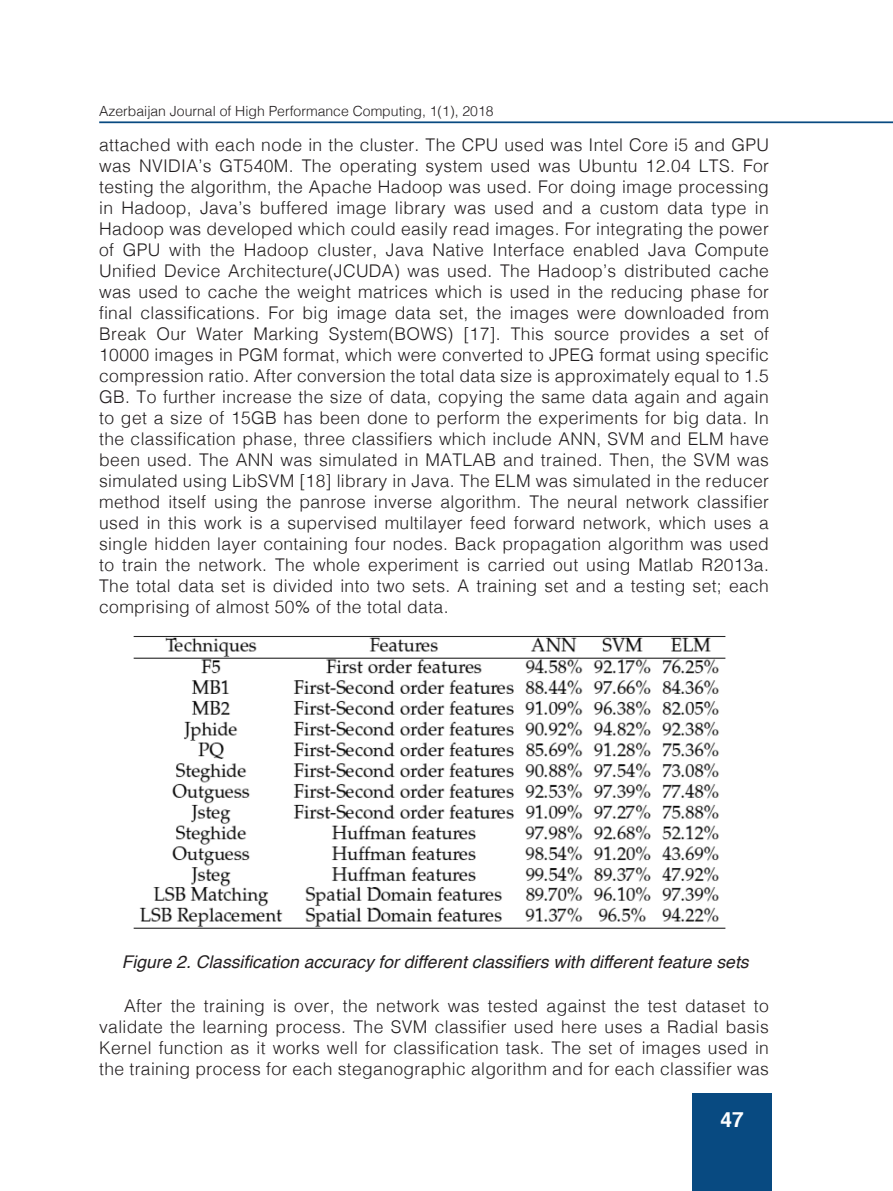
<style>
.page{position:relative;width:893px;height:1191px;background:#fff}
.page>*{position:absolute;margin:0;border:0;box-sizing:border-box;transform-origin:0 0}
.t1{font:700 21px "Helvetica";color:#fff}
.t2{font:300 17.5px/21px "Helvetica";letter-spacing:.02em;color:#231f20;text-align:justify}
.t3{font:italic 17.5px "Helvetica";color:#231f20}
.t4{font:300 14px "Helvetica";color:#231f20}
</style>
<div class="page">
<div style="left:693px;top:1093px;width:79px;height:98px;background:#084a81"></div>
<hr style="left:99px;top:121px;width:794px;height:2px;background:#084a81">
<img style="left:133px;top:636px;width:593px;height:293px">
<p class="t4" style="left:99px;top:99px;width:396px">Azerbaijan Journal of High Performance Computing, 1(1), 2018</p>
<p class="t2" style="left:99px;top:133px;width:671px">attached with each node in the cluster. The CPU used was Intel Core i5 and GPU was NVIDIA’s GT540M. The operating system used was Ubuntu 12.04 LTS. For testing the algorithm, the Apache Hadoop was used. For doing image processing in Hadoop, Java’s buffered image library was used and a custom data type in Hadoop was developed which could easily read images. For integrating the power of GPU with the Hadoop cluster, Java Native Interface enabled Java Compute Unified Device Architecture(JCUDA) was used. The Hadoop’s distributed cache was used to cache the weight matrices which is used in the reducing phase for final classifications. For big image data set, the images were downloaded from Break Our Water Marking System(BOWS) [17]. This source provides a set of 10000 images in PGM format, which were converted to JPEG format using specific compression ratio. After conversion the total data size is approximately equal to 1.5<br>GB. To further increase the size of data, copying the same data again and again to get a size of 15GB has been done to perform the experiments for big data. In the classification phase, three classifiers which include ANN, SVM and ELM have been used. The ANN was simulated in MATLAB and trained. Then, the SVM was simulated using LibSVM [18] library in Java. The ELM was simulated in the reducer method itself using the panrose inverse algorithm. The neural network classifier used in this work is a supervised multilayer feed forward network, which uses a single hidden layer containing four nodes. Back propagation algorithm was used to train the network. The whole experiment is carried out using Matlab R2013a.<br>The total data set is divided into two sets. A training set and a testing set; each comprising of almost 50% of the total data.</p>
<p class="t3" style="left:122px;top:948px;width:628px">Figure 2. Classification accuracy for different classifiers with different feature sets</p>
<p class="t2" style="left:99px;top:994px;width:671px;text-indent:25px">After the training is over, the network was tested against the test dataset to validate the learning process. The SVM classifier used here uses a Radial basis Kernel function as it works well for classification task. The set of images used in the training process for each steganographic algorithm and for each classifier was</p>
<p class="t1" style="left:720px;top:1103px;width:25px">47</p>
</div>
